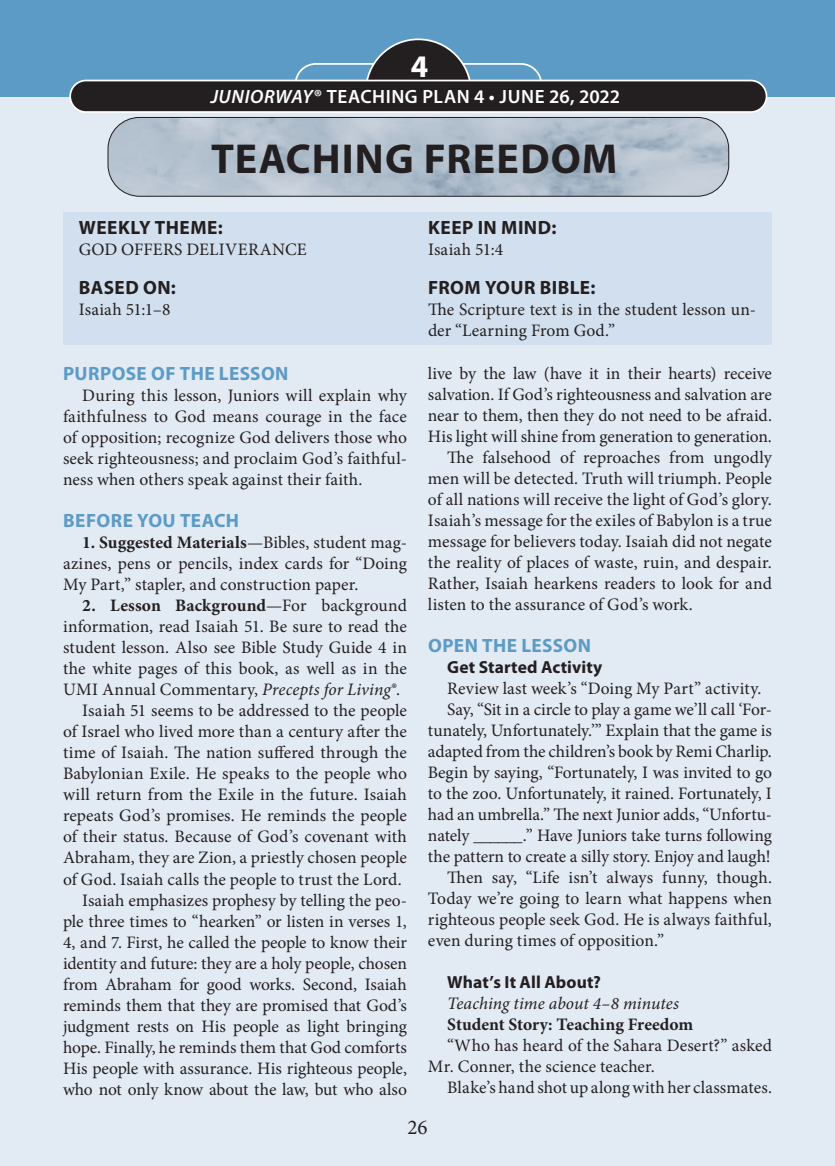
<style>
.page{position:relative;width:835px;height:1166px;background:#e2eaf4}
.page>*{position:absolute;margin:0;border:0;box-sizing:border-box;transform-origin:0 0}
.t1{font:700 42px "Myriad Pro";letter-spacing:.025em;color:#231f20}
.t2{font:700 31.5px "Myriad Pro";color:#fff}
.t3{font:21px "Minion Pro";color:#231f20}
.t4{font:700 19.25px "Myriad Pro";letter-spacing:.025em;color:#231f20}
.t5{font:700 19.25px "Myriad Pro";letter-spacing:.02em;color:#5c9bc5}
.t6{font:600 19.25px "Myriad Pro";letter-spacing:.03em;color:#fff}
.t7{font:17.5px/21px "Minion Pro";color:#231f20}
.t8{font:700 17.5px "Minion Pro";letter-spacing:.005em;color:#231f20}
.t9{font:17.5px "Minion Pro";letter-spacing:.02em;color:#231f20}
.t10{font:700 17.5px "Myriad Pro";letter-spacing:.005em;color:#231f20}
.t11{font:italic 17.5px "Minion Pro";color:#231f20}
.s1{font-style:italic}
.s2{font-weight:700}
.s3{font-weight:400}
</style>
<div class="page">
<div style="left:0;top:0;width:835px;height:96px;background:#5c9bc5"></div>
<img style="left:108px;top:117px;width:621px;height:79px">
<div style="left:108px;top:117px;width:621px;height:80px;border:1px solid #231f20;border-radius:32px"></div>
<div style="left:295px;top:63px;width:247px;height:43px;border:2px solid #fff;border-radius:20px"></div>
<svg style="left:364px;top:38px;width:109px;height:42px"></svg>
<div style="left:70px;top:80px;width:696px;height:32px;background:#231f20;border-radius:16px"></div>
<div style="left:69px;top:80px;width:698px;height:33px;border:2px solid #fff;border-radius:16px"></div>
<div style="left:63px;top:212px;width:709px;height:133px;background:#d2dfee"></div>
<h2 class="t2" style="left:411px;top:49px;width:19px">4</h2>
<p class="t6" style="left:211px;top:85px;width:411px"><span class="s1">JUNIORWAY</span>® TEACHING PLAN 4 • JUNE 26, 2022</p>
<h1 class="t1" style="left:211px;top:135px;width:408px">TEACHING FREEDOM</h1>
<p class="t4" style="left:79px;top:217px;width:145px">WEEKLY THEME:</p>
<p class="t7" style="left:79px;top:239px;width:229px">GOD OFFERS DELIVERANCE</p>
<p class="t4" style="left:79px;top:276px;width:98px">BASED ON:</p>
<p class="t7" style="left:79px;top:299px;width:93px">Isaiah 51:1–8</p>
<p class="t5" style="left:63px;top:363px;width:227px">PURPOSE OF THE LESSON</p>
<p class="t7" style="left:63px;top:385px;width:345px;text-align:justify;text-indent:19px">During this lesson, Juniors will explain why faithfulness to God means courage in the face of opposition; recognize God delivers those who seek righteousness; and proclaim God’s faithful&shy;ness when others speak against their faith.</p>
<p class="t5" style="left:63px;top:510px;width:177px">BEFORE YOU TEACH</p>
<p class="t7" style="left:63px;top:532px;width:345px;text-align:justify;text-indent:19px"><span class="s2">1. Suggested Materials</span>—Bibles, student mag&shy;azines, pens or pencils, index cards for “Doing My Part,” stapler, and construction paper.</p>
<p class="t8" style="left:82px;top:593px;width:326px">2. Lesson Background<span class="s3">—For background</span></p>
<p class="t7" style="left:63px;top:616px;width:345px">information, read Isaiah 51. Be sure to read the</p>
<p class="t7" style="left:63px;top:637px;width:345px">student lesson. Also see Bible Study Guide 4 in</p>
<p class="t7" style="left:63px;top:658px;width:345px">the white pages of this book, as well as in the</p>
<p class="t7" style="left:63px;top:679px;width:339px">UMI Annual Commentary, <span class="s1">Precepts for Living</span>®.</p>
<p class="t7" style="left:82px;top:700px;width:326px">Isaiah 51 seems to be addressed to the people</p>
<p class="t7" style="left:63px;top:721px;width:345px">of Israel who lived more than a century after the</p>
<p class="t7" style="left:63px;top:742px;width:345px">time of Isaiah. The nation suffered through the</p>
<p class="t7" style="left:63px;top:763px;width:345px">Babylonian Exile. He speaks to the people who</p>
<p class="t9" style="left:63px;top:783px;width:345px">will return from the Exile in the future. Isaiah</p>
<p class="t7" style="left:63px;top:805px;width:345px">repeats God’s promises. He reminds the people</p>
<p class="t7" style="left:63px;top:826px;width:345px">of their status. Because of God’s covenant with</p>
<p class="t7" style="left:63px;top:847px;width:345px">Abraham, they are Zion, a priestly chosen people</p>
<p class="t7" style="left:63px;top:868px;width:340px">of God. Isaiah calls the people to trust the Lord.</p>
<p class="t7" style="left:82px;top:889px;width:326px">Isaiah emphasizes prophesy by telling the peo-</p>
<p class="t7" style="left:63px;top:910px;width:345px">ple three times to “hearken” or listen in verses 1,</p>
<p class="t7" style="left:63px;top:931px;width:345px">4, and 7. First, he called the people to know their</p>
<p class="t7" style="left:63px;top:952px;width:345px">identity and future: they are a holy people, chosen</p>
<p class="t7" style="left:63px;top:973px;width:345px">from Abraham for good works. Second, Isaiah</p>
<p class="t7" style="left:63px;top:994px;width:345px">reminds them that they are promised that God’s</p>
<p class="t7" style="left:63px;top:1015px;width:345px">judgment rests on His people as light bringing</p>
<p class="t7" style="left:63px;top:1036px;width:345px">hope. Finally, he reminds them that God comforts</p>
<p class="t7" style="left:63px;top:1057px;width:345px">His people with assurance. His righteous people,</p>
<p class="t7" style="left:63px;top:1078px;width:345px">who not only know about the law, but who also</p>
<p class="t4" style="left:428px;top:217px;width:130px">KEEP IN MIND:</p>
<p class="t7" style="left:428px;top:239px;width:77px">Isaiah 51:4</p>
<p class="t4" style="left:428px;top:276px;width:169px">FROM YOUR BIBLE:</p>
<p class="t7" style="left:428px;top:299px;width:330px">The Scripture text is in the student lesson un&shy;der “Learning From God.”</p>
<p class="t7" style="left:428px;top:362px;width:345px">live by the law (have it in their hearts) receive</p>
<p class="t7" style="left:428px;top:383px;width:345px">salvation. If God’s righteousness and salvation are</p>
<p class="t7" style="left:428px;top:404px;width:345px">near to them, then they do not need to be afraid.</p>
<p class="t7" style="left:428px;top:425px;width:345px">His light will shine from generation to generation.</p>
<p class="t7" style="left:447px;top:446px;width:326px">The falsehood of reproaches from ungodly</p>
<p class="t7" style="left:428px;top:467px;width:345px">men will be detected. Truth will triumph. People</p>
<p class="t7" style="left:428px;top:488px;width:345px">of all nations will receive the light of God’s glory.</p>
<p class="t7" style="left:428px;top:509px;width:345px">Isaiah’s message for the exiles of Babylon is a true</p>
<p class="t7" style="left:428px;top:530px;width:345px">message for believers today. Isaiah did not negate</p>
<p class="t7" style="left:428px;top:551px;width:345px">the reality of places of waste, ruin, and despair.</p>
<p class="t7" style="left:428px;top:572px;width:345px">Rather, Isaiah hearkens readers to look for and</p>
<p class="t7" style="left:428px;top:593px;width:266px">listen to the assurance of God’s work.</p>
<p class="t5" style="left:428px;top:634px;width:164px">OPEN THE LESSON</p>
<p class="t10" style="left:447px;top:657px;width:157px">Get Started Activity</p>
<p class="t7" style="left:447px;top:677px;width:316px">Review last week’s “Doing My Part” activity.</p>
<p class="t7" style="left:447px;top:698px;width:326px">Say, “Sit in a circle to play a game we’ll call ‘For-</p>
<p class="t7" style="left:428px;top:719px;width:345px">tunately, Unfortunately.’” Explain that the game is</p>
<p class="t7" style="left:428px;top:740px;width:345px">adapted from the children’s book by Remi Charlip.</p>
<p class="t7" style="left:428px;top:761px;width:345px">Begin by saying, “Fortunately, I was invited to go</p>
<p class="t7" style="left:428px;top:782px;width:345px">to the zoo. Unfortunately, it rained. Fortunately, I</p>
<p class="t7" style="left:428px;top:803px;width:345px">had an umbrella.” The next Junior adds, “Unfortu-</p>
<p class="t7" style="left:428px;top:824px;width:345px">nately ______.” Have Juniors take turns following</p>
<p class="t7" style="left:428px;top:845px;width:344px">the pattern to create a silly story. Enjoy and laugh!</p>
<p class="t7" style="left:447px;top:866px;width:326px">Then say, “Life isn’t always funny, though.</p>
<p class="t7" style="left:428px;top:887px;width:345px">Today we’re going to learn what happens when</p>
<p class="t7" style="left:428px;top:908px;width:345px">righteous people seek God. He is always faithful,</p>
<p class="t7" style="left:428px;top:929px;width:238px">even during times of opposition.”</p>
<p class="t10" style="left:447px;top:972px;width:155px">What’s It All About?</p>
<p class="t11" style="left:447px;top:991px;width:233px">Teaching time about 4–8 minutes</p>
<p class="t8" style="left:447px;top:1011px;width:247px">Student Story: Teaching Freedom</p>
<p class="t7" style="left:428px;top:1034px;width:345px;text-indent:19px">“Who has heard of the Sahara Desert?” asked<br>Mr. Conner, the science teacher.</p>
<p class="t7" style="left:447px;top:1076px;width:326px">Blake’s hand shot up along with her classmates.</p>
<p class="t3" style="left:407px;top:1113px;width:22px">26</p>
</div>
